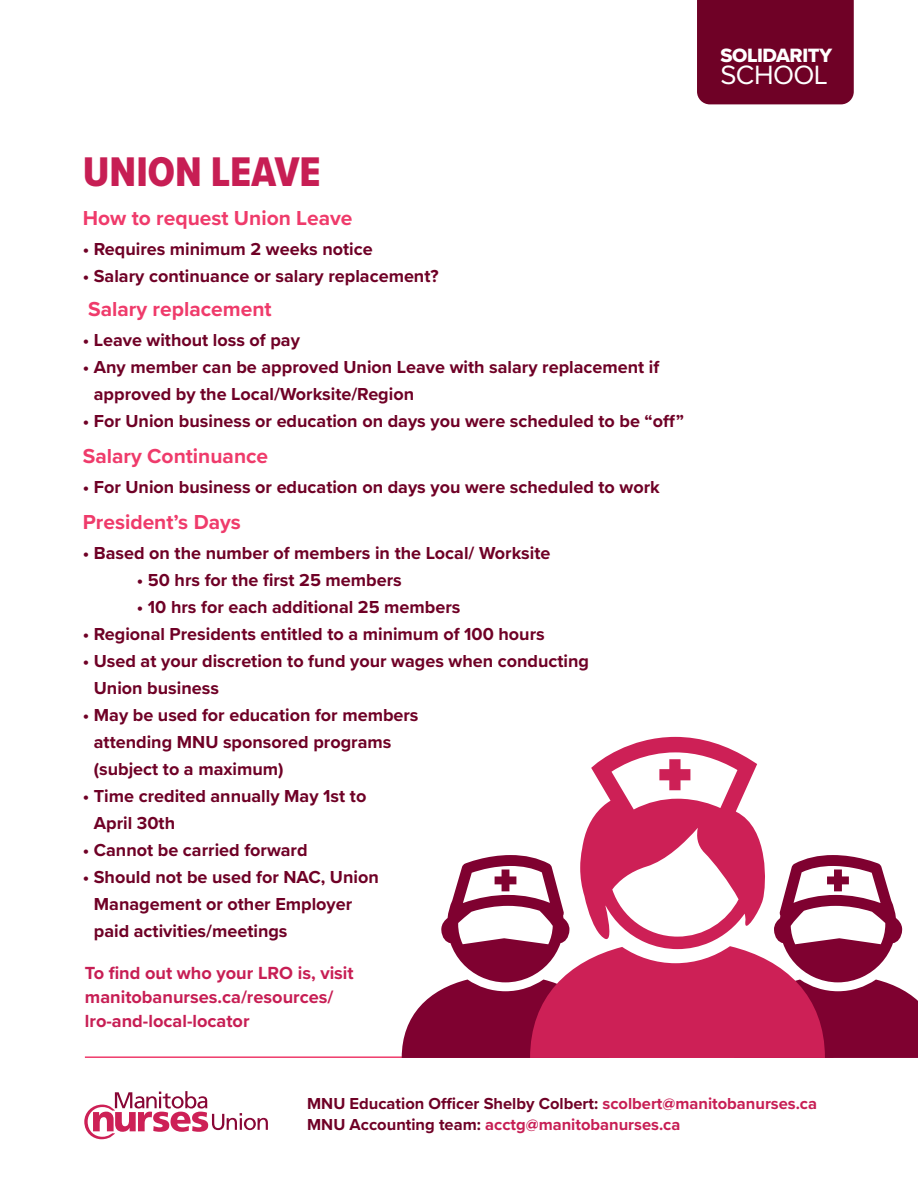
<style>
.page{position:relative;width:918px;height:1188px;background:#fff}
.page>*{position:absolute;margin:0;border:0;box-sizing:border-box;transform-origin:0 0}
.t1{font:42.9px "Proxima Nova Cond Extrabld";color:#c71e54}
.t2{font:27.45px "Proxima Nova";letter-spacing:-.02em;color:#fff}
.t3{font:700 21px "Proxima Nova";color:#ef3b6b}
.t4{font:19.95px "Proxima Nova Extrabld";letter-spacing:-.02em;color:#fff}
.t5{font:700 18.15px/23.9px "Proxima Nova";color:#c71e54}
.t6{font:700 18px/27px "Proxima Nova";color:#6f0126}
.t7{font:700 16.5px "Proxima Nova";color:#6f0126}
.t8{font:700 16.5px "Proxima Nova";color:#c71e54}
.s1{color:#c71e54}
.s2{color:#6f0126}
</style>
<div class="page">
<hr style="left:85px;top:1056px;width:748px;height:2px;background:#ef3b6b">
<svg style="left:84px;top:1091px;width:184px;height:48px"></svg>
<div style="left:697px;top:0;width:157px;height:104px;background:#6f0126"></div>
<svg style="left:402px;top:737px;width:516px;height:321px"></svg>
<p class="t1" style="left:83px;top:140px;width:239px">UNION LEAVE</p>
<p class="t3" style="left:83px;top:202px;width:271px">How to request Union Leave</p>
<p class="t6" style="left:83px;top:235px;width:291px">• Requires minimum 2 weeks notice</p>
<p class="t6" style="left:83px;top:262px;width:357px">• Salary continuance or salary replacement?</p>
<p class="t3" style="left:88px;top:294px;width:185px">Salary replacement</p>
<p class="t6" style="left:83px;top:326px;width:219px">• Leave without loss of pay</p>
<p class="t6" style="left:94px;top:353px;width:567px;text-indent:-11px">• Any member can be approved Union Leave with salary replacement if approved by the Local/Worksite/Region</p>
<p class="t6" style="left:83px;top:407px;width:603px">• For Union business or education on days you were scheduled to be “off”</p>
<p class="t3" style="left:83px;top:441px;width:187px">Salary Continuance</p>
<p class="t6" style="left:83px;top:473px;width:579px">• For Union business or education on days you were scheduled to work</p>
<p class="t3" style="left:83px;top:507px;width:160px">President’s Days</p>
<p class="t6" style="left:83px;top:539px;width:469px">• Based on the number of members in the Local/ Worksite</p>
<p class="t6" style="left:137px;top:566px;width:267px">• 50 hrs for the first 25 members</p>
<p class="t6" style="left:137px;top:593px;width:325px">• 10 hrs for each additional 25 members</p>
<p class="t6" style="left:83px;top:620px;width:463px">• Regional Presidents entitled to a minimum of 100 hours</p>
<p class="t6" style="left:94px;top:647px;width:497px;text-indent:-11px">• Used at your discretion to fund your wages when conducting<br>Union business</p>
<p class="t6" style="left:94px;top:701px;width:326px;text-indent:-11px">• May be used for education for members attending MNU sponsored programs (subject to a maximum)</p>
<p class="t6" style="left:94px;top:782px;width:274px;text-indent:-11px">• Time credited annually May 1st to<br>April 30th</p>
<p class="t6" style="left:83px;top:836px;width:226px">• Cannot be carried forward</p>
<p class="t6" style="left:94px;top:863px;width:286px;text-indent:-11px">• Should not be used for NAC, Union<br>Management or other Employer paid activities/meetings</p>
<p class="t5" style="left:85px;top:961px;width:270px">To find out who your LRO is, visit manitobanurses.ca/resources/ lro-and-local-locator</p>
<p class="t4" style="left:720px;top:40px;width:113px">SOLIDARITY</p>
<p class="t2" style="left:720px;top:55px;width:109px">SCHOOL</p>
<p class="t7" style="left:307px;top:1091px;width:511px">MNU Education Officer Shelby Colbert: <span class="s1">scolbert@manitobanurses.ca</span></p>
<p class="t8" style="left:307px;top:1112px;width:375px"><span class="s2">MNU Accounting team:</span> acctg@manitobanurses.ca</p>
</div>
